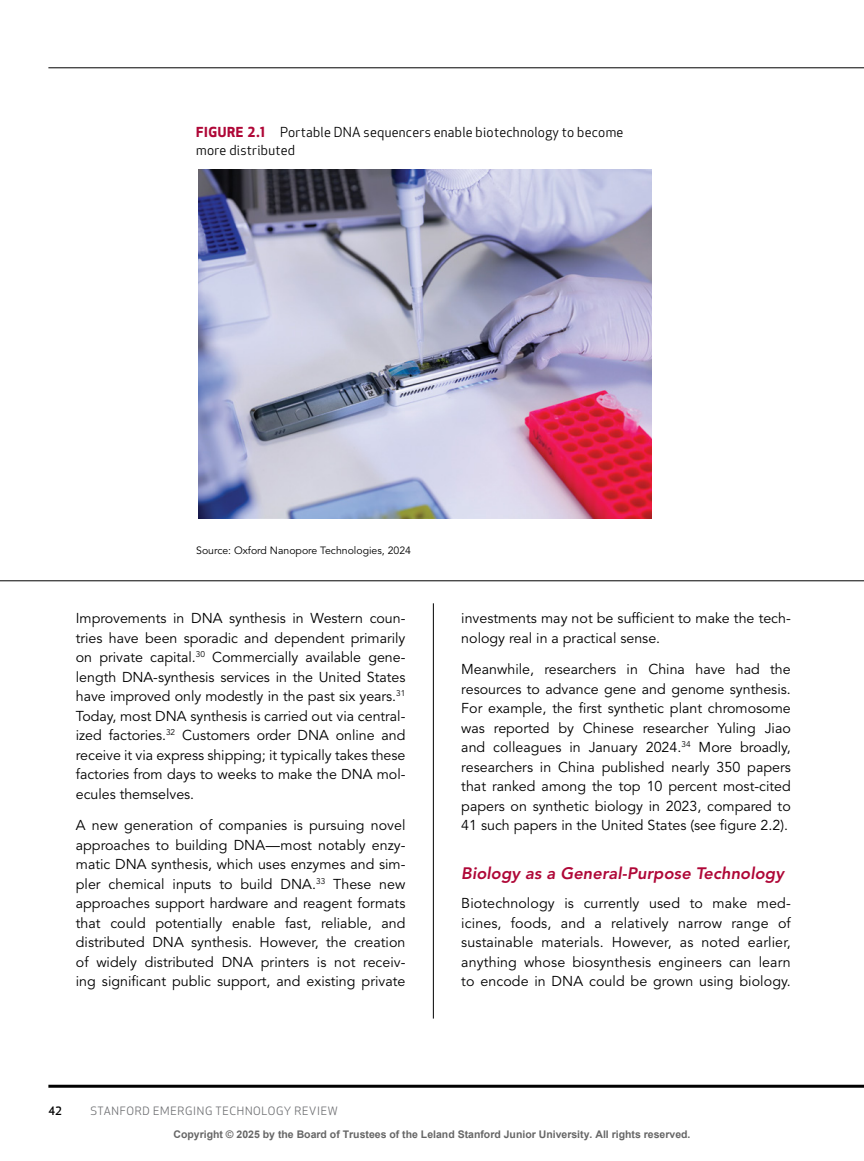
<style>
.page{position:relative;width:864px;height:1161px;background:#fff}
.page>*{position:absolute;margin:0;border:0;box-sizing:border-box;transform-origin:0 0}
.t1{font:italic 800 16.5px "Avenir LT Std";letter-spacing:.005em;color:#af0737}
.Para{font:14.25px/19.5px "Avenir LT Std";color:#000;text-align:justify}
.ParaAfterHead{font:14.25px/19.5px "Avenir LT Std";letter-spacing:.01em;color:#000;text-align:justify}
.FigureCaption{font:13.5px/18px "Apex New";letter-spacing:.02em;color:#000}
.t2{font:11.25px "Apex New";letter-spacing:.06em;color:#6d6e71}
.t3{font:500 11.25px "Apex New";color:#000}
.t4{font:700 10.5px "Arial";color:#666}
.fig_source{font:10.5px "Avenir LT Std";color:#000}
.s1{font-weight:700;color:#af0737}
</style>
<div class="page">
<hr style="left:48px;top:68px;width:816px;height:1px;background:#000">
<hr style="left:48px;top:1085px;width:816px;height:3px;background:#000">
<hr style="left:0;top:581px;width:864px;height:1px;background:#000">
<img style="left:199px;top:169px;width:453px;height:350px">
<hr style="left:433px;top:603px;width:1px;height:416px;background:#000">
<p class="FigureCaption" style="left:196px;top:123px;width:429px"><span class="s1">FIGURE 2.1</span> Portable DNA sequencers enable biotechnology to become more distributed</p>
<p class="fig_source" style="left:196px;top:544px;width:216px">Source: Oxford Nanopore Technologies, 2024</p>
<p class="Para" style="left:76px;top:609px;width:331px">Improvements in DNA synthesis in Western coun&shy;tries have been sporadic and dependent primarily on private capital.<sup>30</sup> Commercially available gene&shy;length DNA-synthesis services in the United States have improved only modestly in the past six years.<sup>31<br></sup>Today, most DNA synthesis is carried out via central&shy;ized factories.<sup>32</sup> Customers order DNA online and receive it via express shipping; it typically takes these factories from days to weeks to make the DNA mol&shy;ecules themselves.</p>
<p class="Para" style="left:76px;top:816px;width:331px">A new generation of companies is pursuing novel approaches to building DNA—most notably enzy&shy;matic DNA synthesis, which uses enzymes and sim&shy;pler chemical inputs to build DNA.<sup>33</sup> These new approaches support hardware and reagent formats that could potentially enable fast, reliable, and distributed DNA synthesis. However, the creation of widely distributed DNA printers is not receiv&shy;ing significant public support, and existing private</p>
<p class="t3" style="left:48px;top:1103px;width:15px">42</p>
<p class="t2" style="left:91px;top:1104px;width:249px">STANFORD EMERGING TECHNOLOGY REVIEW</p>
<p class="Para" style="left:461px;top:609px;width:331px">investments may not be sufficient to make the tech&shy;nology real in a practical sense.</p>
<p class="Para" style="left:461px;top:660px;width:331px">Meanwhile, researchers in China have had the resources to advance gene and genome synthesis.<br>For example, the first synthetic plant chromosome was reported by Chinese researcher Yuling Jiao and colleagues in January 2024.<sup>34</sup> More broadly, researchers in China published nearly 350 papers that ranked among the top 10 percent most-cited papers on synthetic biology in 2023, compared to 41 such papers in the United States (see figure 2.2).</p>
<h2 class="t1" style="left:461px;top:863px;width:324px">Biology as a General-Purpose Technology</h2>
<p class="ParaAfterHead" style="left:461px;top:894px;width:331px">Biotechnology is currently used to make med&shy;icines, foods, and a relatively narrow range of sustainable materials. However, as noted earlier, anything whose biosynthesis engineers can learn to encode in DNA could be grown using biology.</p>
<p class="t4" style="left:173px;top:1127px;width:519px">Copyright © 2025 by the Board of Trustees of the Leland Stanford Junior University. All rights reserved.</p>
</div>
